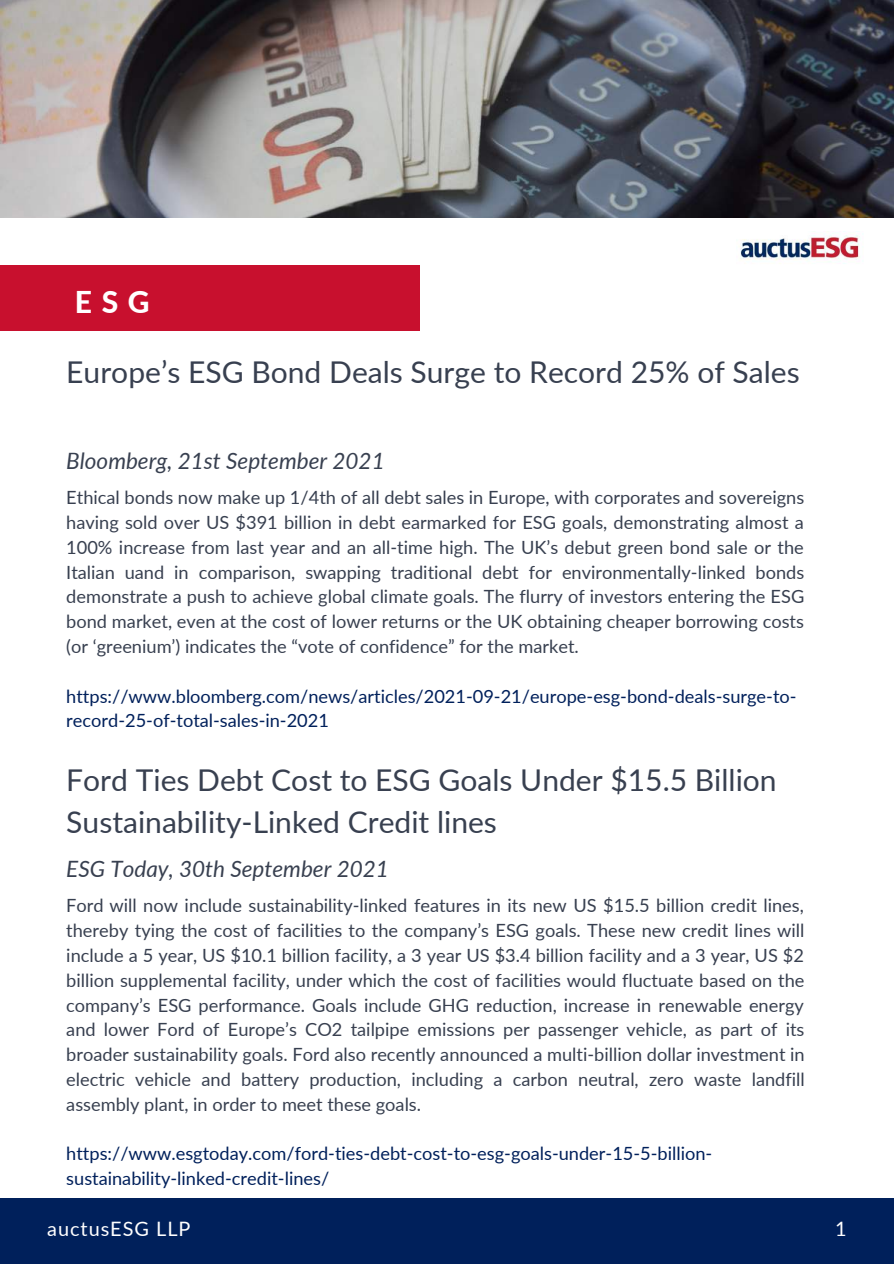
<style>
.page{position:relative;width:894px;height:1264px;background:#fff}
.page>*{position:absolute;margin:0;border:0;box-sizing:border-box;transform-origin:0 0}
.t1{font:30px/41.7px "Lato";color:#384050}
.t2{font:800 30px "Lato";color:#fff}
.t3{font:italic 22.5px "Lato";color:#384050}
.t4{font:19.8px "Lato";letter-spacing:.05em;color:#fff}
.t5{font:18.15px/24.8px "Lato";color:#384050;text-align:justify}
.t6{font:18.15px/24.8px "Lato";color:#00205b}
</style>
<div class="page">
<img style="left:0;top:0;width:893px;height:217px">
<div style="left:0;top:265px;width:420px;height:66px;background:#c8102e"></div>
<img style="left:739px;top:235px;width:121px;height:29px">
<div style="left:0;top:1198px;width:893px;height:65px;background:#00205b"></div>
<h1 class="t2" style="left:75px;top:283px;width:76px">ESG</h1>
<h1 class="t1" style="left:66px;top:350px;width:734px">Europe’s ESG Bond Deals Surge to Record 25% of Sales</h1>
<p class="t3" style="left:66px;top:446px;width:320px">Bloomberg, 21st September 2021</p>
<p class="t5" style="left:66px;top:485px;width:739px">Ethical bonds now make up 1/4th of all debt sales in Europe, with corporates and sovereigns having sold over US $391 billion in debt earmarked for ESG goals, demonstrating almost a 100% increase from last year and an all-time high. The UK’s debut green bond sale or the Italian uand in comparison, swapping traditional debt for environmentally-linked bonds demonstrate a push to achieve global climate goals. The flurry of investors entering the ESG bond market, even at the cost of lower returns or the UK obtaining cheaper borrowing costs (or ‘greenium’) indicates the “vote of confidence” for the market.</p>
<p class="t6" style="left:66px;top:683px;width:731px">https://www.bloomberg.com/news/articles/2021-09-21/europe-esg-bond-deals-surge-to&shy;record-25-of-total-sales-in-2021</p>
<h1 class="t1" style="left:66px;top:758px;width:711px">Ford Ties Debt Cost to ESG Goals Under $15.5 Billion<br>Sustainability-Linked Credit lines</h1>
<p class="t3" style="left:66px;top:854px;width:324px">ESG Today, 30th September 2021</p>
<p class="t5" style="left:66px;top:893px;width:739px">Ford will now include sustainability-linked features in its new US $15.5 billion credit lines, thereby tying the cost of facilities to the company’s ESG goals. These new credit lines will include a 5 year, US $10.1 billion facility, a 3 year US $3.4 billion facility and a 3 year, US $2 billion supplemental facility, under which the cost of facilities would fluctuate based on the company’s ESG performance. Goals include GHG reduction, increase in renewable energy and lower Ford of Europe’s CO2 tailpipe emissions per passenger vehicle, as part of its broader sustainability goals. Ford also recently announced a multi-billion dollar investment in electric vehicle and battery production, including a carbon neutral, zero waste landfill assembly plant, in order to meet these goals.</p>
<p class="t6" style="left:66px;top:1140px;width:647px">https://www.esgtoday.com/ford-ties-debt-cost-to-esg-goals-under-15-5-billion&shy;sustainability-linked-credit-lines/</p>
<p class="t4" style="left:47px;top:1216px;width:145px">auctusESG LLP</p>
<p class="t4" style="left:834px;top:1216px;width:13px">1</p>
</div>
